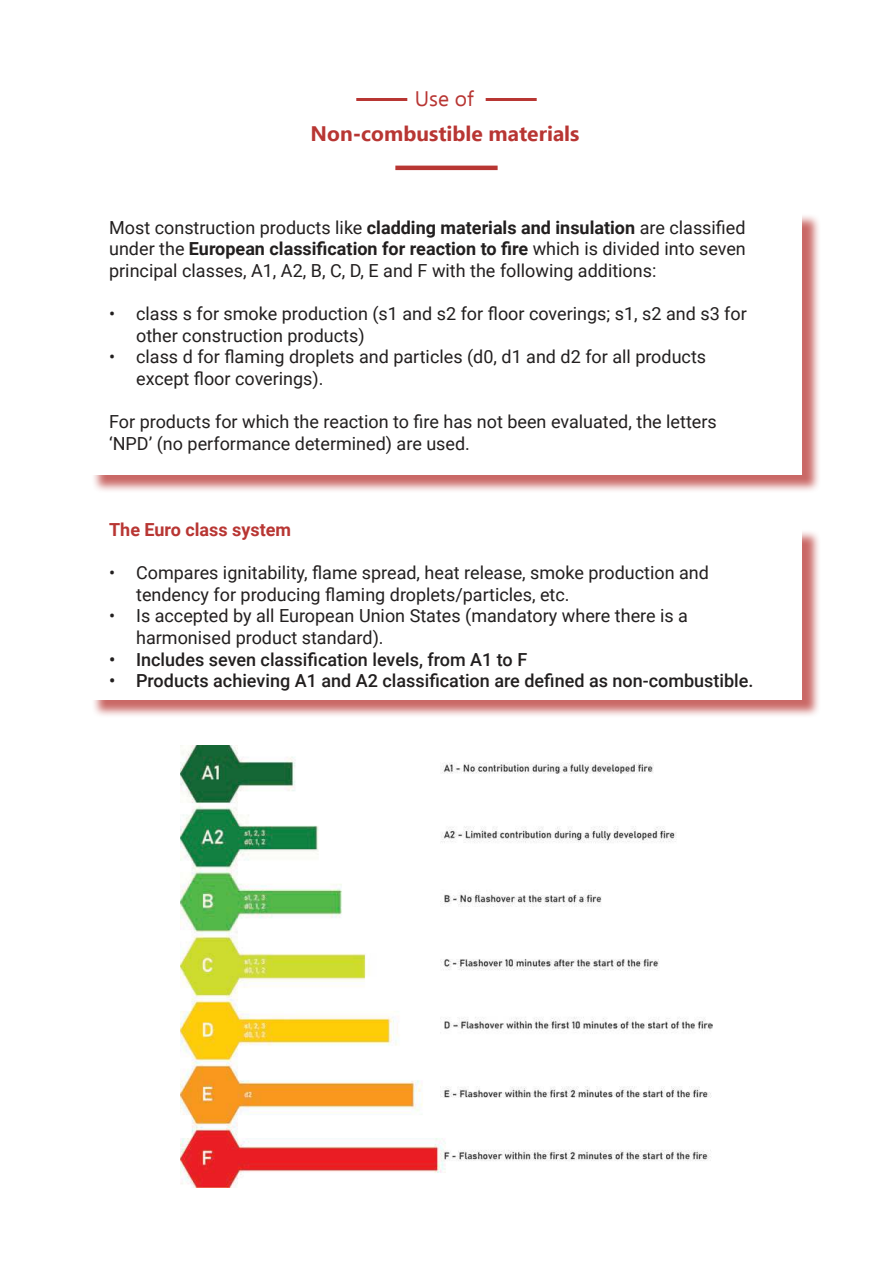
<style>
.page{position:relative;width:893px;height:1263px;background:#fff}
.page>*{position:absolute;margin:0;border:0;box-sizing:border-box;transform-origin:0 0}
.t1{font:700 21px "Ebrima";color:#b83633}
.t2{font:21px "Ebrima";color:#b83633}
.t3{font:18px/21.6px "Roboto";color:#221f1f}
.t4{font:500 18px "Roboto";color:#221f1f}
.t5{font:700 18px "Roboto";color:#b83633}
.s1{font-weight:700}
</style>
<div class="page">
<div style="left:91px;top:529px;width:730px;height:189px;background:#b83633;opacity:.75"></div>
<div style="left:89px;top:527px;width:713px;height:172px;background:#fff"></div>
<div style="left:91px;top:213px;width:730px;height:280px;background:#b83633;opacity:.75"></div>
<div style="left:89px;top:211px;width:713px;height:264px;background:#fff"></div>
<hr style="left:356px;top:98px;width:51px;height:3px;background:#b83633">
<hr style="left:486px;top:98px;width:51px;height:3px;background:#b83633">
<hr style="left:395px;top:166px;width:103px;height:4px;background:#b83633">
<img style="left:180px;top:746px;width:532px;height:441px">
<p class="t2" style="left:415px;top:87px;width:60px">Use of</p>
<p class="t1" style="left:311px;top:117px;width:270px">Non-combustible materials</p>
<p class="t3" style="left:109px;top:216px;width:638px;text-align:justify">Most construction products like <span class="s1">cladding materials and insulation</span> are classified under the <span class="s1">European classification for reaction to fire</span> which is divided into seven principal classes, A1, A2, B, C, D, E and F with the following additions:</p>
<p class="t3" style="left:136px;top:303px;width:612px;text-indent:-27px">• class s for smoke production (s1 and s2 for floor coverings; s1, s2 and s3 for other construction products)</p>
<p class="t3" style="left:136px;top:346px;width:572px;text-indent:-27px">• class d for flaming droplets and particles (d0, d1 and d2 for all products except floor coverings).</p>
<p class="t3" style="left:109px;top:410px;width:609px">For products for which the reaction to fire has not been evaluated, the letters ‘NPD’ (no performance determined) are used.</p>
<p class="t5" style="left:109px;top:522px;width:184px">The Euro class system</p>
<p class="t3" style="left:136px;top:562px;width:574px;text-indent:-27px">• Compares ignitability, flame spread, heat release, smoke production and tendency for producing flaming droplets/particles, etc.</p>
<p class="t3" style="left:136px;top:605px;width:553px;text-indent:-27px">• Is accepted by all European Union States (mandatory where there is a harmonised product standard).</p>
<p class="t4" style="left:109px;top:649px;width:420px">• Includes seven classification levels, from A1 to F</p>
<p class="t4" style="left:109px;top:670px;width:646px">• Products achieving A1 and A2 classification are defined as non-combustible.</p>
</div>
